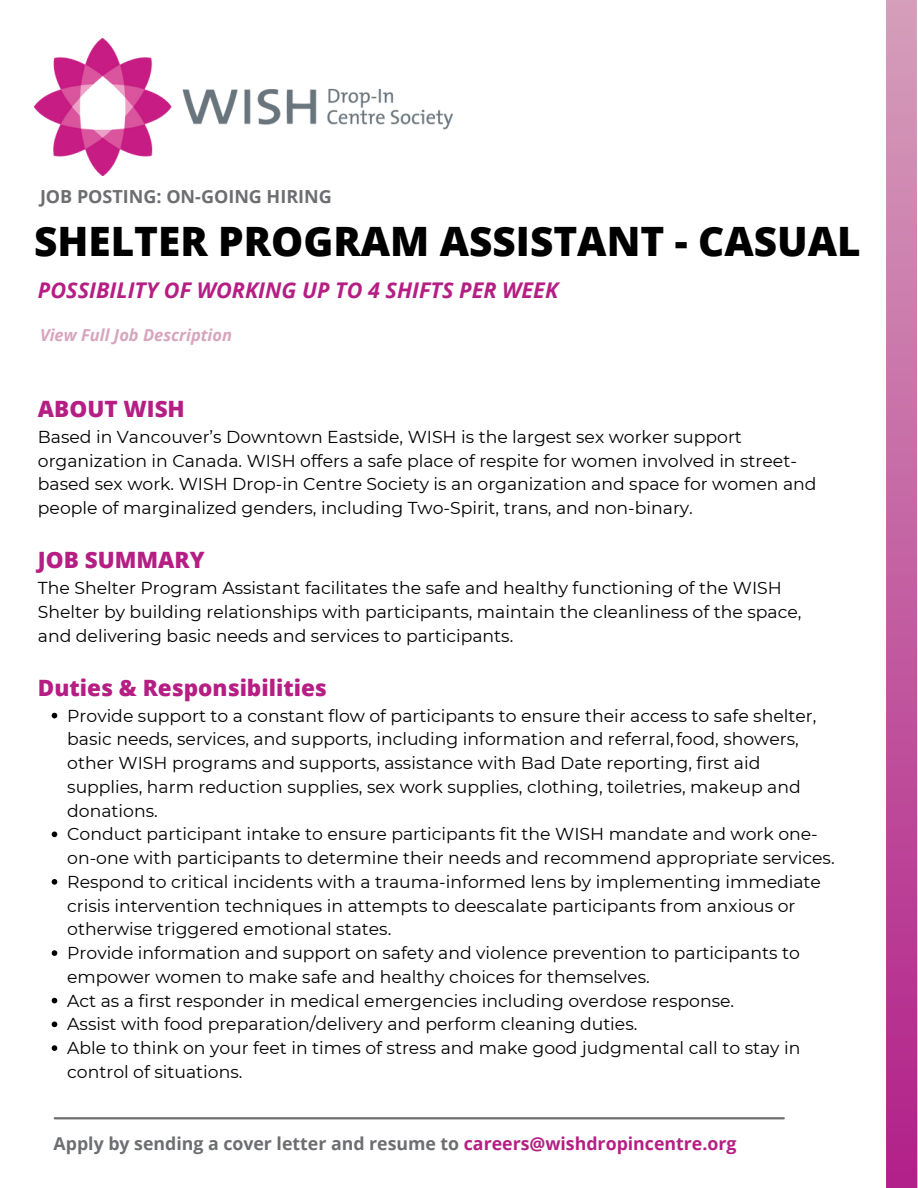
<style>
.page{position:relative;width:918px;height:1188px;background:#fff}
.page>*{position:absolute;margin:0;border:0;box-sizing:border-box;transform-origin:0 0}
.t1{font:800 40.5px "Open Sans";color:#000}
.t2{font:800 22.5px "Open Sans";color:#b51e83}
.t3{font:italic 700 21.6px "Open Sans";color:#b51e83}
.t4{font:700 18px "Open Sans";color:#6d6e71}
.t5{font:700 17.7px "Open Sans";color:#6d6e71}
.t6{font:17.25px/23.7px "Montserrat";color:#000}
.t7{font:italic 700 16.5px "Open Sans";color:#d7a5bd}
.s1{color:#b51e83}
</style>
<div class="page">
<hr style="left:55px;top:1117px;width:729px;height:2px;background:#6d6e71">
<svg style="left:52px;top:713px;width:5px;height:5px"></svg>
<svg style="left:52px;top:832px;width:5px;height:5px"></svg>
<svg style="left:52px;top:879px;width:5px;height:6px"></svg>
<svg style="left:52px;top:950px;width:5px;height:6px"></svg>
<svg style="left:52px;top:998px;width:5px;height:5px"></svg>
<svg style="left:52px;top:1022px;width:5px;height:5px"></svg>
<svg style="left:52px;top:1045px;width:5px;height:6px"></svg>
<img style="left:34px;top:38px;width:419px;height:137px">
<svg style="left:886px;top:0;width:31px;height:1188px;background:#c35fa1"></svg>
<p class="t4" style="left:40px;top:183px;width:293px">JOB POSTING: ON-GOING HIRING</p>
<h1 class="t1" style="left:34px;top:213px;width:828px">SHELTER PROGRAM ASSISTANT - CASUAL</h1>
<p class="t3" style="left:38px;top:274px;width:522px">POSSIBILITY OF WORKING UP TO 4 SHIFTS PER WEEK</p>
<p class="t7" style="left:40px;top:324px;width:194px">View Full Job Description</p>
<h2 class="t2" style="left:38px;top:393px;width:148px">ABOUT WISH</h2>
<p class="t6" style="left:38px;top:425px;width:780px">Based in Vancouver’s Downtown Eastside, WISH is the largest sex worker support organization in Canada. WISH offers a safe place of respite for women involved in street&shy;based sex work. WISH Drop-in Centre Society is an organization and space for women and people of marginalized genders, including Two-Spirit, trans, and non-binary.</p>
<h2 class="t2" style="left:38px;top:544px;width:168px">JOB SUMMARY</h2>
<p class="t6" style="left:38px;top:576px;width:765px">The Shelter Program Assistant facilitates the safe and healthy functioning of the WISH<br>Shelter by building relationships with participants, maintain the cleanliness of the space, and delivering basic needs and services to participants.</p>
<h2 class="t2" style="left:38px;top:672px;width:290px">Duties &amp; Responsibilities</h2>
<p class="t6" style="left:67px;top:703px;width:769px">Provide support to a constant flow of participants to ensure their access to safe shelter, basic needs, services, and supports, including information and referral,food, showers, other WISH programs and supports, assistance with Bad Date reporting, first aid supplies, harm reduction supplies, sex work supplies, clothing, toiletries, makeup and donations.<br>Conduct participant intake to ensure participants fit the WISH mandate and work one&shy;on-one with participants to determine their needs and recommend appropriate services.<br>Respond to critical incidents with a trauma-informed lens by implementing immediate crisis intervention techniques in attempts to deescalate participants from anxious or otherwise triggered emotional states.<br>Provide information and support on safety and violence prevention to participants to empower women to make safe and healthy choices for themselves.<br>Act as a first responder in medical emergencies including overdose response.<br>Assist with food preparation/delivery and perform cleaning duties.<br>Able to think on your feet in times of stress and make good judgmental call to stay in control of situations.</p>
<p class="t5" style="left:54px;top:1131px;width:684px">Apply by sending a cover letter and resume to <span class="s1">careers@wishdropincentre.org</span></p>
</div>
